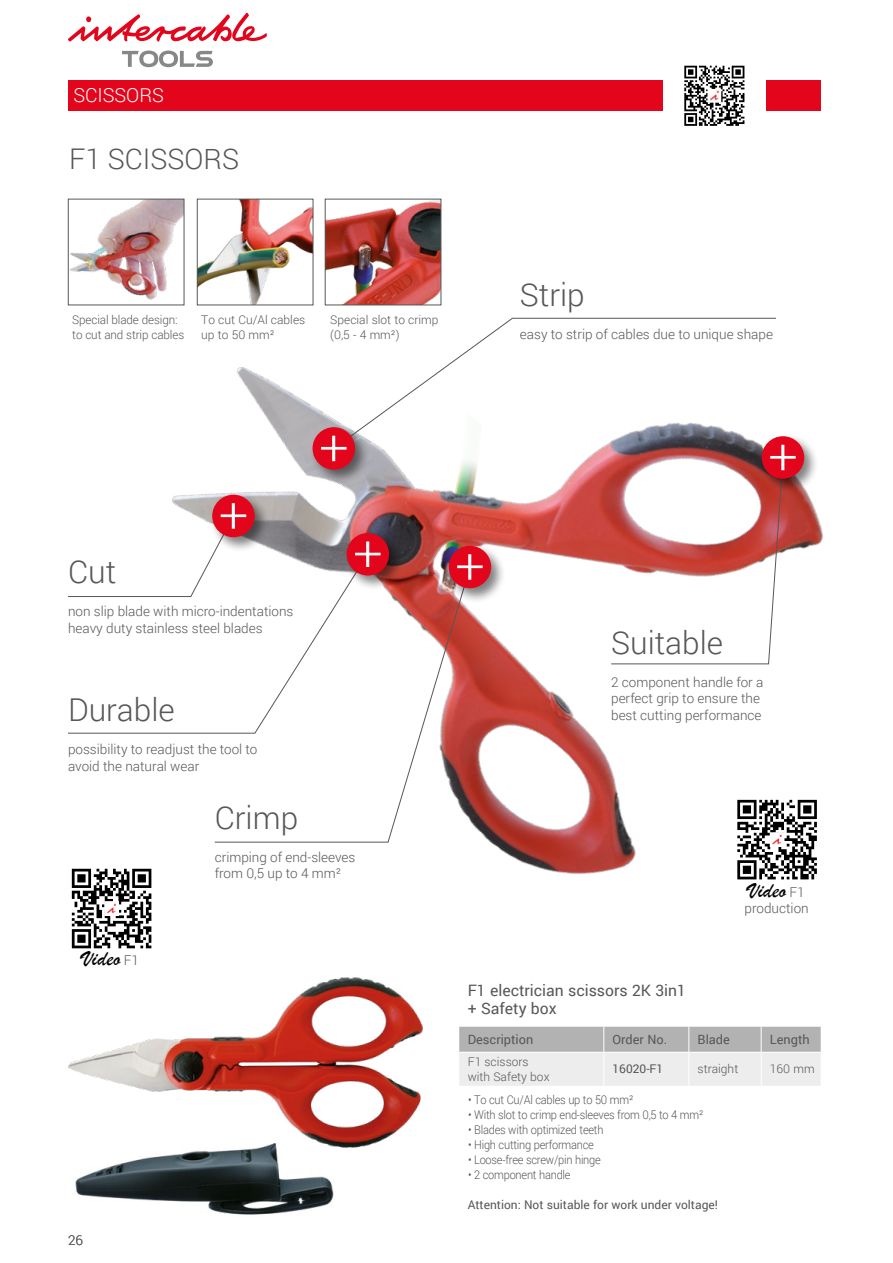
<style>
.page{position:relative;width:893px;height:1263px;background:#fff}
.page>*{position:absolute;margin:0;border:0;box-sizing:border-box;transform-origin:0 0}
.t1{font:300 31.5px "Roboto";color:#575756}
.t2{font:300 28.5px "Roboto";color:#575756}
.t3{font:22.5px "Brush Script";color:#000}
.t4{font:300 19.5px "Roboto";color:#fff}
.t5{font:15.75px/18.8px "Roboto";color:#575756}
.t6{font:300 13.5px/16.5px "Roboto";color:#575756}
.t7{font:12.75px "Roboto";color:#575756}
.t8{font:300 12px "Roboto";letter-spacing:-.02em;color:#575756;scale:.92 1}
.t9{font:300 12px/15px "Roboto";color:#575756}
.t10{font:12px "Roboto";color:#575756}
.t11{font:300 12px/15px "Roboto";letter-spacing:-.02em;color:#575756}
.s1{font-family:"Roboto";font-weight:300;font-size:13.5px;color:#575756}
</style>
<div class="page">
<svg style="left:71px;top:868px;width:81px;height:81px"></svg>
<svg style="left:72px;top:869px;width:79px;height:79px"></svg>
<div style="left:68px;top:80px;width:753px;height:31px;background:#e3051b"></div>
<svg style="left:122px;top:51px;width:91px;height:16px"></svg>
<svg style="left:68px;top:13px;width:199px;height:29px"></svg>
<div style="left:663px;top:61px;width:102px;height:69px;background:#fff"></div>
<svg style="left:684px;top:65px;width:61px;height:59px"></svg>
<svg style="left:684px;top:66px;width:60px;height:60px"></svg>
<svg style="left:68px;top:199px;width:20px;height:106px"></svg>
<img style="left:88px;top:198px;width:736px;height:725px">
<img style="left:75px;top:1148px;width:259px;height:67px">
<img style="left:68px;top:978px;width:355px;height:170px">
<svg style="left:68px;top:554px;width:276px;height:180px"></svg>
<svg style="left:459px;top:1027px;width:362px;height:59px;background:#d4d4d4"></svg>
<hr style="left:459px;top:1052px;width:145px;height:1px;background:#fff">
<hr style="left:604px;top:1052px;width:85px;height:1px;background:#fff">
<hr style="left:604px;top:1052px;width:1px;height:34px;background:#fff">
<hr style="left:689px;top:1052px;width:72px;height:1px;background:#fff">
<hr style="left:689px;top:1052px;width:1px;height:34px;background:#fff">
<hr style="left:761px;top:1052px;width:60px;height:1px;background:#fff">
<hr style="left:761px;top:1052px;width:1px;height:34px;background:#fff">
<svg style="left:214px;top:566px;width:257px;height:276px"></svg>
<div style="left:446px;top:543px;width:61px;height:61px;background:#000;opacity:.5"></div>
<div style="left:449px;top:546px;width:42px;height:42px;background:#e3051b;border-radius:50%"></div>
<svg style="left:457px;top:554px;width:26px;height:26px"></svg>
<div style="left:759px;top:433px;width:61px;height:61px;background:#000;opacity:.5"></div>
<div style="left:762px;top:436px;width:42px;height:43px;background:#e3051b;border-radius:50%"></div>
<svg style="left:611px;top:445px;width:185px;height:219px"></svg>
<div style="left:344px;top:530px;width:60px;height:61px;background:#000;opacity:.5"></div>
<div style="left:347px;top:533px;width:42px;height:42px;background:#e3051b;border-radius:50%"></div>
<svg style="left:355px;top:541px;width:26px;height:26px"></svg>
<svg style="left:333px;top:318px;width:443px;height:131px"></svg>
<div style="left:310px;top:424px;width:60px;height:61px;background:#000;opacity:.5"></div>
<div style="left:313px;top:427px;width:42px;height:43px;background:#e3051b;border-radius:50%"></div>
<svg style="left:321px;top:436px;width:26px;height:25px"></svg>
<div style="left:209px;top:492px;width:61px;height:61px;background:#000;opacity:.5"></div>
<div style="left:212px;top:495px;width:43px;height:42px;background:#e3051b;border-radius:50%"></div>
<svg style="left:68px;top:503px;width:178px;height:94px"></svg>
<h3 class="t4" style="left:73px;top:82px;width:92px">SCISSORS</h3>
<h2 class="t2" style="left:69px;top:139px;width:171px">F1 SCISSORS</h2>
<p class="t11" style="left:72px;top:312px;width:113px">Special blade design: to cut and strip cables</p>
<p class="t9" style="left:201px;top:312px;width:106px">To cut Cu/Al cables up to 50 mm²</p>
<p class="t9" style="left:330px;top:312px;width:110px">Special slot to crimp (0,5 - 4 mm²)</p>
<h1 class="t1" style="left:520px;top:273px;width:66px">Strip</h1>
<p class="t6" style="left:520px;top:326px;width:255px">easy to strip of cables due to unique shape</p>
<h1 class="t1" style="left:68px;top:550px;width:50px">Cut</h1>
<p class="t6" style="left:68px;top:603px;width:227px">non slip blade with micro-indentations heavy duty stainless steel blades</p>
<h1 class="t1" style="left:68px;top:688px;width:108px">Durable</h1>
<p class="t6" style="left:68px;top:740px;width:191px">possibility to readjust the tool to avoid the natural wear</p>
<h1 class="t1" style="left:215px;top:796px;width:85px">Crimp</h1>
<p class="t6" style="left:215px;top:848px;width:142px">crimping of end-sleeves from 0,5 up to 4 mm²</p>
<h3 class="t3" style="left:83px;top:944px;width:58px">Video <span class="s1">F1</span></h3>
<p class="t6" style="left:68px;top:1231px;width:16px">26</p>
<h1 class="t1" style="left:611px;top:621px;width:113px">Suitable</h1>
<p class="t6" style="left:611px;top:673px;width:154px">2 component handle for a perfect grip to ensure the best cutting performance</p>
<p class="t5" style="left:468px;top:980px;width:220px">F1 electrician scissors 2K 3in1 + Safety box</p>
<h3 class="t3" style="left:749px;top:876px;width:58px">Video <span class="s1">F1</span></h3>
<p class="t6" style="left:745px;top:899px;width:66px">production</p>
<p class="t7" style="left:468px;top:1030px;width:67px">Description</p>
<p class="t7" style="left:613px;top:1030px;width:56px">Order No.</p>
<p class="t7" style="left:698px;top:1030px;width:34px">Blade</p>
<p class="t7" style="left:770px;top:1030px;width:41px">Length</p>
<p class="t9" style="left:468px;top:1054px;width:83px">F1 scissors with Safety box</p>
<p class="t10" style="left:613px;top:1061px;width:52px">16020-F1</p>
<p class="t9" style="left:698px;top:1061px;width:42px">straight</p>
<p class="t11" style="left:770px;top:1061px;width:46px">160 mm</p>
<p class="t8" style="left:468px;top:1092px;width:181px">• To cut Cu/Al cables up to 50 mm²</p>
<p class="t8" style="left:468px;top:1107px;width:257px">• With slot to crimp end-sleeves from 0,5 to 4 mm²</p>
<p class="t8" style="left:468px;top:1122px;width:149px">• Blades with optimized teeth</p>
<p class="t8" style="left:468px;top:1137px;width:138px">• High cutting performance</p>
<p class="t8" style="left:468px;top:1152px;width:146px">• Loose-free screw/pin hinge</p>
<p class="t8" style="left:468px;top:1167px;width:113px">• 2 component handle</p>
<p class="t10" style="left:468px;top:1197px;width:252px">Attention: Not suitable for work under voltage!</p>
</div>
